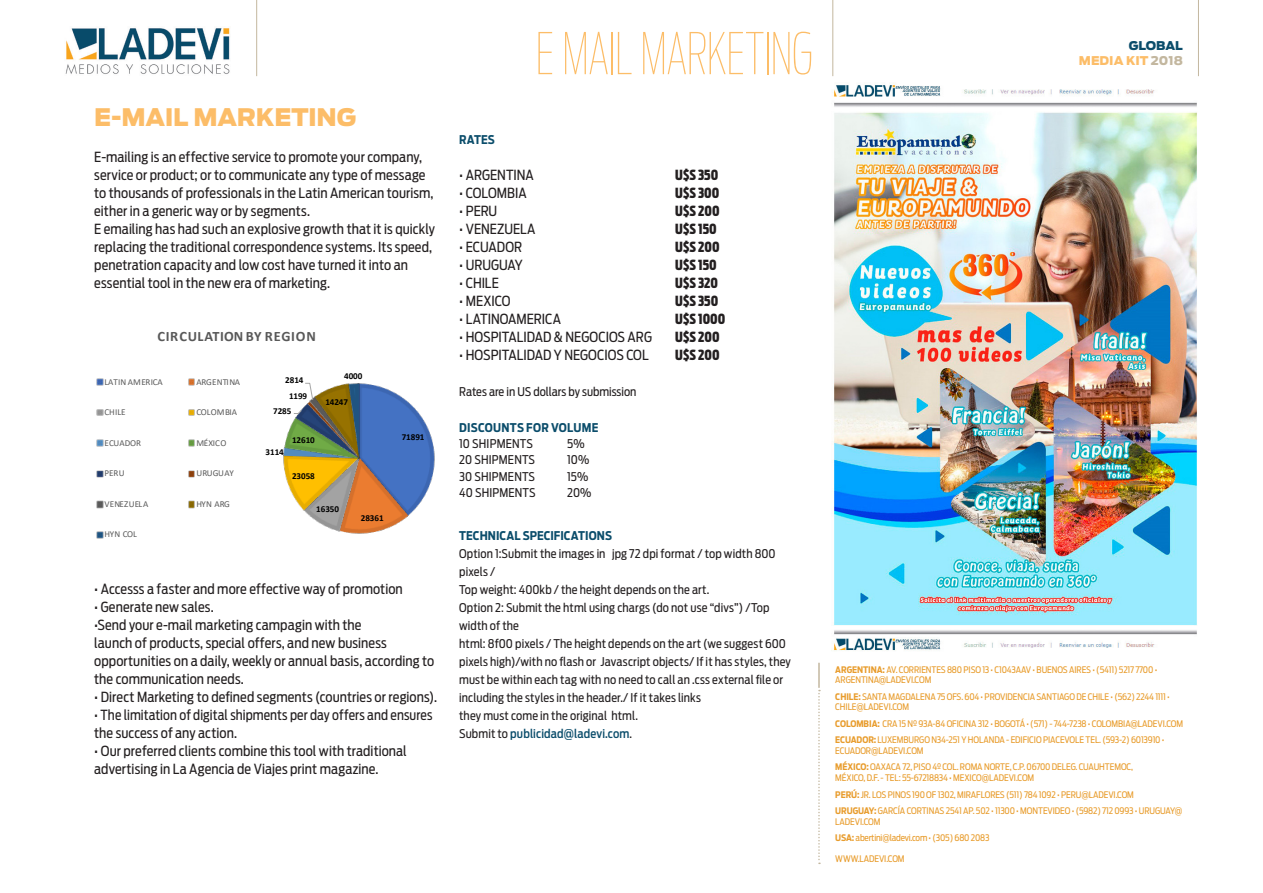
<style>
.page{position:relative;width:1263px;height:893px;background:#fff}
.page>*{position:absolute;margin:0;border:0;box-sizing:border-box;transform-origin:0 0}
.t1{font:100 57px "Antenna Extra Cond";letter-spacing:-.01em;color:#fcbd68}
.t2{font:900 24px "Antenna";letter-spacing:-.01em;color:#fcbd68}
.t3{font:700 14.4px "Calibri";letter-spacing:.05em;color:#595959}
.t4{font:13.8px/18px "Antenna Cond";letter-spacing:.005em;color:#231f20}
.t5{font:900 13.8px "Antenna Extra Cond";color:#231f20}
.t6{font:13.8px "Antenna Cond";letter-spacing:.005em;color:#231f20;scale:.96 1}
.t7{font:12px/18px "Antenna Cond";letter-spacing:.01em;color:#231f20}
.t8{font:700 12px "Antenna Cond";letter-spacing:.01em;color:#0b4d6b}
.t9{font:500 12px "Antenna Cond";letter-spacing:.01em;color:#0b4d6b}
.t10{font:900 12px "Antenna";color:#fcbd68}
.t11{font:900 12px "Antenna";color:#0b4d6b}
.t12{font:9px/10.5px "Antenna Cond";letter-spacing:-.01em;color:#e89c2c}
.t13{font:9px "Calibri";letter-spacing:.005em;color:#595959}
.t14{font:700 9px "Calibri";letter-spacing:-.005em;color:#000}
.s1{font-weight:400;color:#231f20}
.s2{color:#c3b79f}
.s3{font-weight:700}
</style>
<div class="page">
<hr style="left:818px;top:663px;width:2px;height:25px;background:#c3b79f">
<svg style="left:818px;top:690px;width:2px;height:174px"></svg>
<hr style="left:256px;top:0;width:1px;height:76px;background:#c3b79f">
<hr style="left:832px;top:0;width:1px;height:76px;background:#c3b79f">
<hr style="left:1198px;top:0;width:1px;height:76px;background:#c3b79f">
<img style="left:361px;top:383px;width:74px;height:132px">
<img style="left:344px;top:456px;width:65px;height:78px">
<img style="left:304px;top:511px;width:57px;height:21px">
<img style="left:283px;top:460px;width:78px;height:51px">
<img style="left:283px;top:448px;width:1px;height:12px">
<img style="left:284px;top:420px;width:10px;height:40px">
<img style="left:294px;top:405px;width:12px;height:55px">
<img style="left:306px;top:402px;width:3px;height:58px">
<img style="left:309px;top:401px;width:5px;height:59px">
<img style="left:314px;top:383px;width:33px;height:77px">
<img style="left:347px;top:383px;width:14px;height:77px">
<svg style="left:293px;top:409px;width:9px;height:5px"></svg>
<svg style="left:305px;top:382px;width:9px;height:19px"></svg>
<svg style="left:96px;top:378px;width:8px;height:8px"></svg>
<svg style="left:188px;top:378px;width:7px;height:8px"></svg>
<svg style="left:96px;top:409px;width:8px;height:7px"></svg>
<svg style="left:188px;top:409px;width:7px;height:7px"></svg>
<svg style="left:96px;top:439px;width:8px;height:8px"></svg>
<svg style="left:188px;top:439px;width:7px;height:8px"></svg>
<svg style="left:96px;top:470px;width:8px;height:8px"></svg>
<svg style="left:188px;top:470px;width:7px;height:8px"></svg>
<svg style="left:96px;top:500px;width:8px;height:9px"></svg>
<svg style="left:188px;top:500px;width:7px;height:9px"></svg>
<svg style="left:96px;top:531px;width:8px;height:8px"></svg>
<img style="left:65px;top:28px;width:165px;height:46px">
<img style="left:834px;top:83px;width:363px;height:568px">
<p class="t2" style="left:94px;top:102px;width:263px">E-MAIL MARKETING</p>
<p class="t4" style="left:94px;top:148px;width:341px">E-mailing is an effective service to promote your company, service or product; or to communicate any type of message to thousands of professionals in the Latin American tourism, either in a generic way or by segments.</p>
<p class="t4" style="left:94px;top:220px;width:342px">E emailing has had such an explosive growth that it is quickly replacing the traditional correspondence systems. Its speed, penetration capacity and low cost have turned it into an essential tool in the new era of marketing.</p>
<p class="t3" style="left:157px;top:326px;width:160px">CIRCULATION BY REGION</p>
<p class="t13" style="left:105px;top:375px;width:60px">LATIN AMERICA</p>
<p class="t13" style="left:196px;top:375px;width:45px">ARGENTINA</p>
<p class="t13" style="left:105px;top:406px;width:23px">CHILE</p>
<p class="t13" style="left:196px;top:406px;width:42px">COLOMBIA</p>
<p class="t13" style="left:105px;top:436px;width:38px">ECUADOR</p>
<p class="t13" style="left:196px;top:436px;width:32px">MÉXICO</p>
<p class="t13" style="left:105px;top:467px;width:22px">PERU</p>
<p class="t13" style="left:196px;top:467px;width:39px">URUGUAY</p>
<p class="t13" style="left:105px;top:497px;width:45px">VENEZUELA</p>
<p class="t13" style="left:196px;top:497px;width:35px">HYN ARG</p>
<p class="t13" style="left:105px;top:528px;width:34px">HYN COL</p>
<p class="t14" style="left:344px;top:370px;width:20px">4000</p>
<p class="t14" style="left:285px;top:374px;width:20px">2814</p>
<p class="t14" style="left:289px;top:389px;width:20px">1199</p>
<p class="t14" style="left:325px;top:395px;width:24px">14247</p>
<p class="t14" style="left:273px;top:404px;width:20px">7285</p>
<p class="t14" style="left:292px;top:434px;width:24px">12610</p>
<p class="t14" style="left:266px;top:446px;width:20px">3114</p>
<p class="t14" style="left:292px;top:469px;width:24px">23058</p>
<p class="t14" style="left:316px;top:503px;width:24px">16350</p>
<p class="t14" style="left:361px;top:512px;width:24px">28361</p>
<p class="t14" style="left:402px;top:431px;width:24px">71891</p>
<p class="t4" style="left:94px;top:580px;width:310px">• Accesss a faster and more effective way of promotion</p>
<p class="t4" style="left:94px;top:598px;width:121px">• Generate new sales.</p>
<p class="t4" style="left:94px;top:616px;width:269px">•Send your e-mail marketing campagin with the</p>
<p class="t4" style="left:94px;top:634px;width:342px">launch of products, special offers, and new business opportunities on a daily, weekly or annual basis, according to the communication needs.</p>
<p class="t4" style="left:94px;top:688px;width:344px">• Direct Marketing to defined segments (countries or regions).</p>
<p class="t6" style="left:94px;top:707px;width:354px">• The limitation of digital shipments per day offers and ensures</p>
<p class="t4" style="left:94px;top:724px;width:144px">the success of any action.</p>
<p class="t4" style="left:94px;top:742px;width:314px">• Our preferred clients combine this tool with traditional advertising in La Agencia de Viajes print magazine.</p>
<p class="t1" style="left:535px;top:22px;width:279px">E MAIL MARKETING</p>
<p class="t8" style="left:459px;top:132px;width:37px">RATES</p>
<p class="t4" style="left:459px;top:166px;width:76px">• ARGENTINA</p>
<p class="t5" style="left:675px;top:167px;width:45px">U$S 350</p>
<p class="t4" style="left:459px;top:184px;width:69px">• COLOMBIA</p>
<p class="t5" style="left:675px;top:185px;width:46px">U$S 300</p>
<p class="t4" style="left:459px;top:202px;width:40px">• PERU</p>
<p class="t5" style="left:675px;top:203px;width:46px">U$S 200</p>
<p class="t4" style="left:459px;top:220px;width:78px">• VENEZUELA</p>
<p class="t5" style="left:675px;top:221px;width:43px">U$S 150</p>
<p class="t4" style="left:459px;top:238px;width:64px">• ECUADOR</p>
<p class="t5" style="left:675px;top:239px;width:46px">U$S 200</p>
<p class="t4" style="left:459px;top:256px;width:65px">• URUGUAY</p>
<p class="t5" style="left:675px;top:257px;width:43px">U$S 150</p>
<p class="t4" style="left:459px;top:274px;width:41px">• CHILE</p>
<p class="t5" style="left:675px;top:275px;width:44px">U$S 320</p>
<p class="t4" style="left:459px;top:292px;width:53px">• MEXICO</p>
<p class="t5" style="left:675px;top:293px;width:45px">U$S 350</p>
<p class="t4" style="left:459px;top:310px;width:103px">• LATINOAMERICA</p>
<p class="t5" style="left:675px;top:311px;width:52px">U$S 1000</p>
<p class="t4" style="left:459px;top:328px;width:194px">• HOSPITALIDAD &amp; NEGOCIOS ARG</p>
<p class="t5" style="left:675px;top:329px;width:46px">U$S 200</p>
<p class="t4" style="left:459px;top:346px;width:191px">• HOSPITALIDAD Y NEGOCIOS COL</p>
<p class="t5" style="left:675px;top:347px;width:46px">U$S 200</p>
<p class="t7" style="left:459px;top:383px;width:179px">Rates are in US dollars by submission</p>
<p class="t8" style="left:459px;top:420px;width:141px">DISCOUNTS FOR VOLUME</p>
<p class="t7" style="left:459px;top:435px;width:75px">10 SHIPMENTS</p>
<p class="t7" style="left:567px;top:435px;width:19px">5%</p>
<p class="t7" style="left:459px;top:451px;width:77px">20 SHIPMENTS</p>
<p class="t7" style="left:567px;top:451px;width:24px">10%</p>
<p class="t7" style="left:459px;top:467px;width:77px">30 SHIPMENTS</p>
<p class="t7" style="left:567px;top:467px;width:23px">15%</p>
<p class="t7" style="left:459px;top:483px;width:78px">40 SHIPMENTS</p>
<p class="t7" style="left:567px;top:483px;width:26px">20%</p>
<p class="t8" style="left:459px;top:528px;width:154px">TECHNICAL SPECIFICATIONS</p>
<p class="t7" style="left:459px;top:545px;width:318px">Option 1:Submit the images in jpg 72 dpi format / top width 800 pixels /</p>
<p class="t7" style="left:459px;top:581px;width:252px">Top weight: 400kb / the height depends on the art.</p>
<p class="t7" style="left:459px;top:599px;width:312px">Option 2: Submit the html using chargs (do not use “divs”) /Top width of the</p>
<p class="t7" style="left:459px;top:635px;width:333px">html: 8f00 pixels / The height depends on the art (we suggest 600 pixels high)/with no flash or Javascript objects/ If it has styles, they must be within each tag with no need to call an .css external file or including the styles in the header./ If it takes links</p>
<p class="t7" style="left:459px;top:707px;width:180px">they must come in the original html.</p>
<p class="t9" style="left:459px;top:727px;width:174px"><span class="s1">Submit to</span> publicidad@ladevi.com<span class="s1">.</span></p>
<p class="t11" style="left:1129px;top:38px;width:56px">GLOBAL</p>
<p class="t10" style="left:1079px;top:53px;width:105px">MEDIA KIT <span class="s2">2018</span></p>
<p class="t12" style="left:835px;top:664px;width:323px"><span class="s3">ARGENTINA:</span> AV. CORRIENTES 880 PISO 13 • C1043AAV • BUENOS AIRES • (5411) 5217 7700 •<br>ARGENTINA@LADEVI.COM</p>
<p class="t12" style="left:835px;top:691px;width:336px"><span class="s3">CHILE:</span> SANTA MAGDALENA 75 OFS. 604 • PROVIDENCIA SANTIAGO DE CHILE • (562) 2244 1111 •<br>CHILE@LADEVI.COM</p>
<p class="t12" style="left:835px;top:718px;width:349px"><span class="s3">COLOMBIA:</span> CRA 15 Nº 93A-84 OFICINA 312 • BOGOTÁ • (571) - 744-7238 • COLOMBIA@LADEVI.COM</p>
<p class="t12" style="left:835px;top:735px;width:331px"><span class="s3">ECUADOR:</span> LUXEMBURGO N34-251 Y HOLANDA - EDIFICIO PIACEVOLE TEL. (593-2) 6013910 •<br>ECUADOR@LADEVI.COM</p>
<p class="t12" style="left:835px;top:762px;width:299px"><span class="s3">MÉXICO:</span> OAXACA 72, PISO 4º COL. ROMA NORTE, C.P. 06700 DELEG. CUAUHTEMOC,</p>
<p class="t12" style="left:835px;top:773px;width:200px">MÉXICO, D.F. - TEL: 55-67218834 • MEXICO@LADEVI.COM</p>
<p class="t12" style="left:835px;top:789px;width:300px"><span class="s3">PERÚ:</span> JR. LOS PINOS 190 OF 1302, MIRAFLORES (511) 784 1092 • PERU@LADEVI.COM</p>
<p class="t12" style="left:835px;top:806px;width:348px"><span class="s3">URUGUAY:</span> GARCÍA CORTINAS 2541 AP. 502 • 11300 • MONTEVIDEO • (5982) 712 0993 • URUGUAY@<br>LADEVI.COM</p>
<p class="t12" style="left:835px;top:833px;width:156px"><span class="s3">USA:</span> abertini@ladevi.com • (305) 680 2083</p>
<p class="t12" style="left:835px;top:854px;width:71px">WWW.LADEVI.COM</p>
</div>
